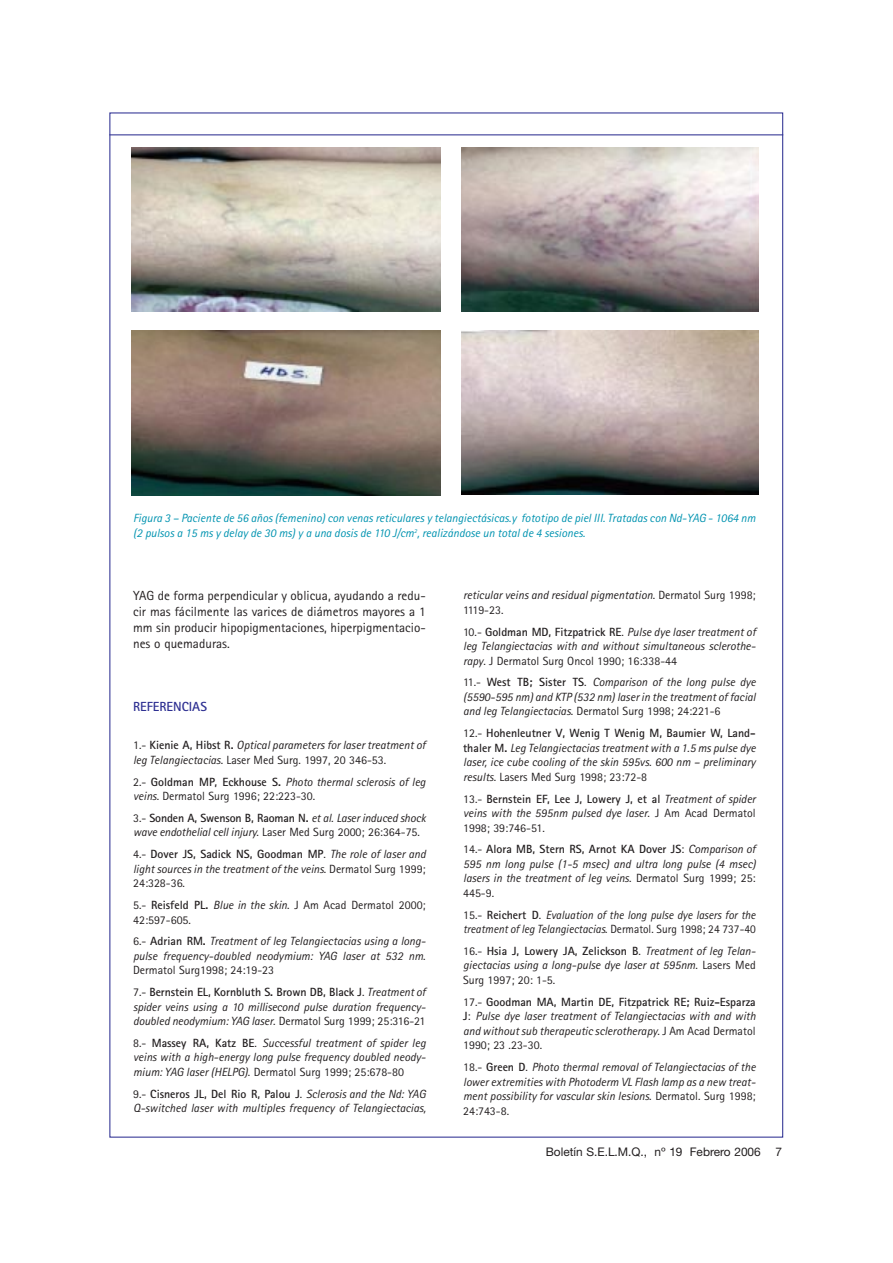
<style>
.page{position:relative;width:893px;height:1263px;background:#fff}
.page>*{position:absolute;margin:0;border:0;box-sizing:border-box;transform-origin:0 0}
.t1{font:13.2px/15.9px "Rotis Sans Serif";color:#231f20;text-align:justify}
.t2{font:700 13.2px "Rotis Sans Serif";color:#2e3092}
.t3{font:italic 11.85px/14.5px "Rotis Sans Serif";color:#231f20;text-align:justify}
.t4{font:italic 11.85px/15.1px "Rotis Sans Serif";color:#0093b0}
.t5{font:11.85px/14.5px "Rotis Sans Serif";color:#231f20}
.t6{font:italic 11.85px/14.5px "Rotis Sans Serif";color:#231f20;scale:.96 1}
.t7{font:11.85px "Helvetica Neue";color:#231f20}
.s1{font-style:normal}
.s2{font-weight:700;font-style:normal}
.s3{font-weight:700}
.s4{font-style:italic}
</style>
<div class="page">
<hr style="left:109px;top:134px;width:674px;height:1px;background:#2e3092">
<img style="left:132px;top:148px;width:308px;height:164px">
<img style="left:132px;top:331px;width:308px;height:164px">
<img style="left:461px;top:148px;width:297px;height:164px">
<img style="left:461px;top:331px;width:297px;height:163px">
<p class="t4" style="left:133px;top:512px;width:624px">Figura 3 – Paciente de 56 años (femenino) con venas reticulares y telangiectásicas.y fototipo de piel III. Tratadas con Nd-YAG - 1064 nm (2 pulsos a 15 ms y delay de 30 ms) y a una dosis de 110 J/cm<sup>2</sup>, realizándose un total de 4 sesiones.</p>
<p class="t1" style="left:133px;top:590px;width:294px">YAG de forma perpendicular y oblicua, ayudando a redu&shy;cir mas fácilmente las varices de diámetros mayores a 1 mm sin producir hipopigmentaciones, hiperpigmentacio&shy;nes o quemaduras.</p>
<p class="t2" style="left:133px;top:702px;width:75px">REFERENCIAS</p>
<p class="t3" style="left:133px;top:740px;width:294px"><span class="s1">1.-</span> <span class="s2">Kienie A, Hibst R.</span> Optical parameters for laser treatment of leg Telangiectacias<span class="s1">. Laser Med Surg. 1997, 20 346-53.</span></p>
<p class="t5" style="left:133px;top:776px;width:294px">2.- <span class="s3">Goldman MP, Eckhouse S.</span> <span class="s4">Photo thermal sclerosis of leg veins</span>. Dermatol Surg 1996; 22:223-30.</p>
<p class="t3" style="left:133px;top:812px;width:294px"><span class="s1">3.-</span> <span class="s2">Sonden A, Swenson B, Raoman N.</span> et al. Laser induced shock wave endothelial cell injury<span class="s1">. Laser Med Surg 2000; 26:364-75.</span></p>
<p class="t3" style="left:133px;top:849px;width:294px"><span class="s1">4.-</span> <span class="s2">Dover JS, Sadick NS, Goodman MP</span><span class="s1">.</span> The role of laser and light sources in the treatment of the veins<span class="s1">. Dermatol Surg 1999; 24:328-36.</span></p>
<p class="t5" style="left:133px;top:899px;width:294px">5.- <span class="s3">Reisfeld PL.</span> <span class="s4">Blue in the skin</span>. J Am Acad Dermatol 2000;<br>42:597-605.</p>
<p class="t3" style="left:133px;top:936px;width:294px"><span class="s1">6.-</span> <span class="s2">Adrian RM.</span> Treatment of leg Telangiectacias using a long&shy;pulse frequency-doubled neodymium: YAG laser at 532 nm<span class="s1">.<br>Dermatol Surg1998; 24:19-23</span></p>
<p class="t3" style="left:133px;top:986px;width:294px"><span class="s1">7.-</span> <span class="s2">Bernstein EL, Kornbluth S. Brown DB, Black J</span><span class="s1">.</span> Treatment of spider veins using a 10 millisecond pulse duration frequency&shy;doubled neodymium: YAG laser<span class="s1">. Dermatol Surg 1999; 25:316-21</span></p>
<p class="t3" style="left:133px;top:1037px;width:294px"><span class="s1">8.-</span> <span class="s2">Massey RA, Katz BE</span><span class="s1">.</span> Successful treatment of spider leg veins with a high-energy long pulse frequency doubled neody&shy;mium: YAG laser (HELPG)<span class="s1">. Dermatol Surg 1999; 25:678-80</span></p>
<p class="t3" style="left:133px;top:1088px;width:294px"><span class="s1">9.-</span> <span class="s2">Cisneros JL, Del Rio R, Palou J</span><span class="s1">.</span> Sclerosis and the Nd: YAG<br>Q-switched laser with multiples frequency of Telangiectacias,</p>
<p class="t3" style="left:463px;top:590px;width:294px">reticular veins and residual pigmentation<span class="s1">. Dermatol Surg 1998;<br>1119-23.</span></p>
<p class="t3" style="left:463px;top:626px;width:294px"><span class="s1">10.-</span> <span class="s2">Goldman MD, Fitzpatrick RE</span><span class="s1">.</span> Pulse dye laser treatment of leg Telangiectacias with and without simultaneous sclerothe&shy;rapy<span class="s1">. J Dermatol Surg Oncol 1990; 16:338-44</span></p>
<p class="t3" style="left:463px;top:677px;width:294px"><span class="s1">11.-</span> <span class="s2">West TB; Sister TS</span><span class="s1">.</span> Comparison of the long pulse dye (5590-595 nm) and KTP (532 nm) laser in the treatment of facial and leg Telangiectacias<span class="s1">. Dermatol Surg 1998; 24:221-6</span></p>
<p class="t3" style="left:463px;top:727px;width:294px"><span class="s1">12.-</span> <span class="s2">Hohenleutner V, Wenig T Wenig M, Baumier W, Land&shy;thaler M.</span> Leg Telangiectacias treatment with a 1.5 ms pulse dye laser, ice cube cooling of the skin 595vs. 600 nm – preliminary results<span class="s1">. Lasers Med Surg 1998; 23:72-8</span></p>
<p class="t3" style="left:463px;top:793px;width:294px"><span class="s1">13.-</span> <span class="s2">Bernstein EF, Lee J, Lowery J, et al</span> Treatment of spider veins with the 595nm pulsed dye laser<span class="s1">. J Am Acad Dermatol 1998; 39:746-51.</span></p>
<p class="t3" style="left:463px;top:844px;width:294px"><span class="s1">14.-</span> <span class="s2">Alora MB, Stern RS, Arnot KA Dover JS</span><span class="s1">:</span> Comparison of 595 nm long pulse (1-5 msec) and ultra long pulse (4 msec) lasers in the treatment of leg veins<span class="s1">. Dermatol Surg 1999; 25:<br>445-9.</span></p>
<p class="t6" style="left:463px;top:909px;width:306px"><span class="s1">15.-</span> <span class="s2">Reichert D</span><span class="s1">.</span> Evaluation of the long pulse dye lasers for the treatment of leg Telangiectacias<span class="s1">. Dermatol. Surg 1998; 24 737-40</span></p>
<p class="t3" style="left:463px;top:945px;width:294px"><span class="s1">16.-</span> <span class="s2">Hsia J, Lowery JA, Zelickson B</span><span class="s1">.</span> Treatment of leg Telan&shy;giectacias using a long-pulse dye laser at 595nm<span class="s1">. Lasers Med Surg 1997; 20: 1-5.</span></p>
<p class="t3" style="left:463px;top:996px;width:294px"><span class="s1">17.-</span> <span class="s2">Goodman MA, Martin DE, Fitzpatrick RE; Ruiz-Esparza J</span><span class="s1">:</span> Pulse dye laser treatment of Telangiectacias with and with and without sub therapeutic sclerotherapy<span class="s1">. J Am Acad Dermatol 1990; 23 .23-30.</span></p>
<p class="t3" style="left:463px;top:1061px;width:294px"><span class="s1">18.-</span> <span class="s2">Green D</span><span class="s1">.</span> Photo thermal removal of Telangiectacias of the lower extremities with Photoderm VL Flash lamp as a new treat&shy;ment possibility for vascular skin lesions<span class="s1">. Dermatol. Surg 1998; 24:743-8.</span></p>
<p class="t7" style="left:546px;top:1148px;width:238px">Boletín S.E.L.M.Q., nº 19 Febrero 2006 7</p>
</div>
